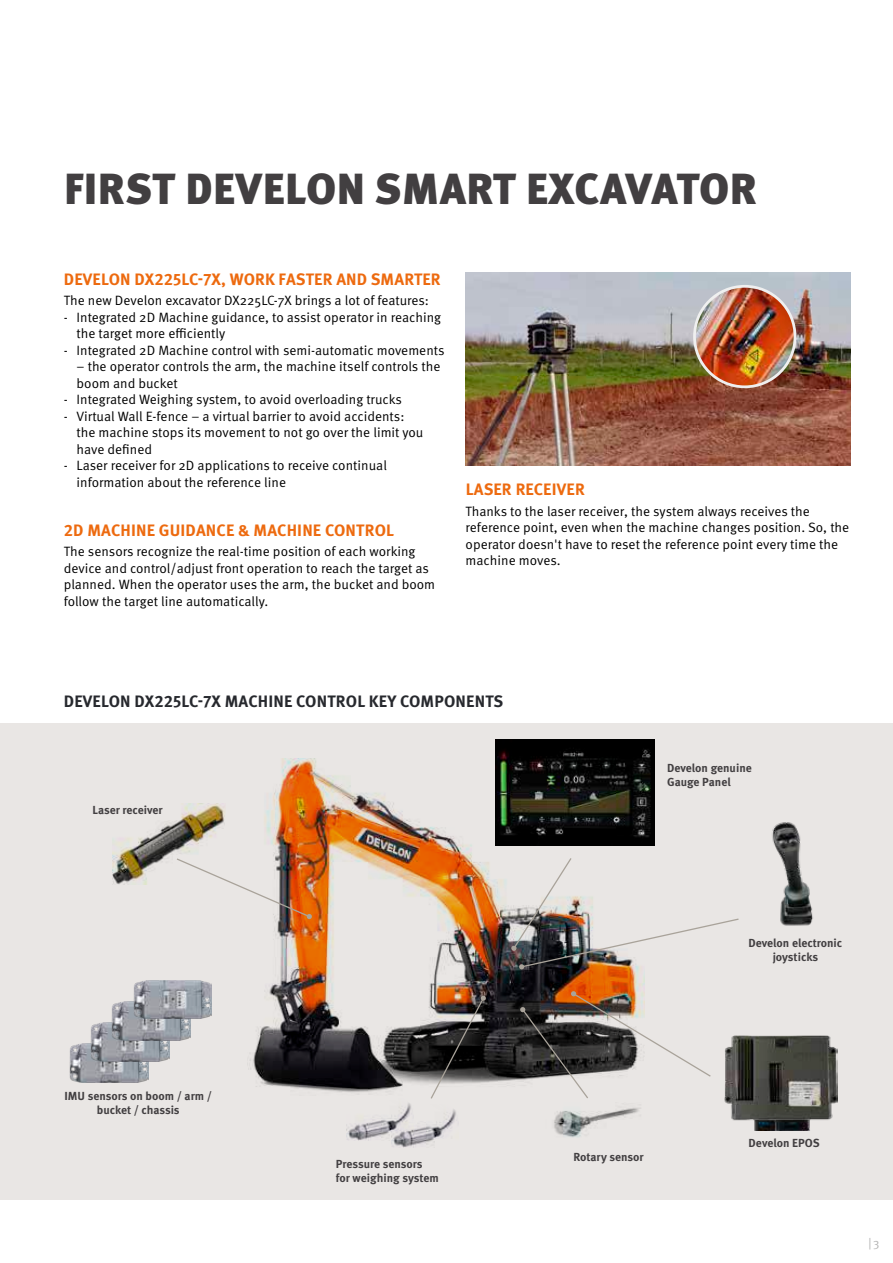
<style>
.page{position:relative;width:893px;height:1263px;background:#fff}
.page>*{position:absolute;margin:0;border:0;box-sizing:border-box;transform-origin:0 0}
.t1{font:900 43.5px "Meta Pro";letter-spacing:.01em;color:#423f41}
.t2{font:700 16.5px "Meta Pro";letter-spacing:.01em;color:#ed6a0f}
.t3{font:700 16.5px "Meta Pro";letter-spacing:.01em;color:#27292e}
.t4{font:13.5px/16.5px "Meta Pro Norm";color:#000}
.t5{font:12px "Meta Pro Norm";color:#b2b2b2}
.t6{font:700 11.7px/14.2px "Meta Pro";color:#423f41;text-align:center}
</style>
<div class="page">
<div style="left:0;top:723px;width:893px;height:476px;background:#e9e6e4"></div>
<img style="left:466px;top:272px;width:384px;height:193px">
<img style="left:694px;top:286px;width:101px;height:101px;border-radius:50px">
<div style="left:693px;top:285px;width:103px;height:103px;border:3px solid #efefef;border-radius:50%"></div>
<img style="left:248px;top:758px;width:396px;height:341px">
<img style="left:347px;top:1098px;width:66px;height:43px">
<img style="left:113px;top:803px;width:112px;height:81px">
<svg style="left:175px;top:857px;width:137px;height:62px;background:#d7c1b4"></svg>
<img style="left:725px;top:1035px;width:112px;height:95px">
<img style="left:537px;top:1100px;width:113px;height:54px">
<img style="left:392px;top:1104px;width:66px;height:44px">
<img style="left:69px;top:1044px;width:79px;height:39px">
<img style="left:91px;top:1023px;width:78px;height:38px">
<img style="left:112px;top:1001px;width:79px;height:39px">
<img style="left:133px;top:980px;width:79px;height:39px">
<svg style="left:511px;top:857px;width:229px;height:112px;background:#ccc8c5"></svg>
<svg style="left:520px;top:991px;width:192px;height:109px;background:#a19a95"></svg>
<svg style="left:429px;top:995px;width:57px;height:105px;background:#645c58"></svg>
<img style="left:750px;top:817px;width:85px;height:113px">
<img style="left:496px;top:740px;width:159px;height:106px">
<h1 class="t1" style="left:64px;top:154px;width:694px">FIRST DEVELON SMART EXCAVATOR</h1>
<p class="t2" style="left:64px;top:266px;width:378px">DEVELON DX225LC-7X, WORK FASTER AND SMARTER</p>
<p class="t4" style="left:64px;top:292px;width:367px">The new Develon excavator DX225LC-7X brings a lot of features:</p>
<p class="t4" style="left:77px;top:308px;width:366px;text-indent:-13px">- Integrated 2D Machine guidance, to assist operator in reaching the target more efficiently</p>
<p class="t4" style="left:64px;top:341px;width:382px">- Integrated 2D Machine control with semi-automatic movements</p>
<p class="t4" style="left:77px;top:358px;width:365px">– the operator controls the arm, the machine itself controls the boom and bucket</p>
<p class="t4" style="left:64px;top:391px;width:340px">- Integrated Weighing system, to avoid overloading trucks</p>
<p class="t4" style="left:77px;top:407px;width:348px;text-indent:-13px">- Virtual Wall E-fence – a virtual barrier to avoid accidents: the machine stops its movement to not go over the limit you have defined</p>
<p class="t4" style="left:77px;top:456px;width:312px;text-indent:-13px">- Laser receiver for 2D applications to receive continual information about the reference line</p>
<p class="t2" style="left:64px;top:517px;width:332px">2D MACHINE GUIDANCE &amp; MACHINE CONTROL</p>
<p class="t4" style="left:64px;top:543px;width:373px">The sensors recognize the real-time position of each working device and control/adjust front operation to reach the target as planned. When the operator uses the arm, the bucket and boom follow the target line automatically.</p>
<p class="t2" style="left:466px;top:476px;width:121px">LASER RECEIVER</p>
<p class="t4" style="left:466px;top:502px;width:385px">Thanks to the laser receiver, the system always receives the reference point, even when the machine changes position. So, the operator doesn't have to reset the reference point every time the machine moves.</p>
<p class="t3" style="left:64px;top:688px;width:441px">DEVELON DX225LC-7X MACHINE CONTROL KEY COMPONENTS</p>
<p class="t6" style="left:93px;top:802px;width:72px">Laser receiver</p>
<p class="t6" style="left:667px;top:760px;width:86px;text-align:left">Develon genuine<br>Gauge Panel</p>
<p class="t6" style="left:748px;top:935px;width:95px">Develon electronic joysticks</p>
<p class="t6" style="left:64px;top:1087px;width:149px">IMU sensors on boom / arm / bucket / chassis</p>
<p class="t6" style="left:336px;top:1156px;width:105px;text-align:left">Pressure sensors for weighing system</p>
<p class="t6" style="left:573px;top:1149px;width:72px">Rotary sensor</p>
<p class="t6" style="left:749px;top:1135px;width:73px">Develon EPOS</p>
<p class="t5" style="left:868px;top:1233px;width:12px">| 3</p>
</div>
